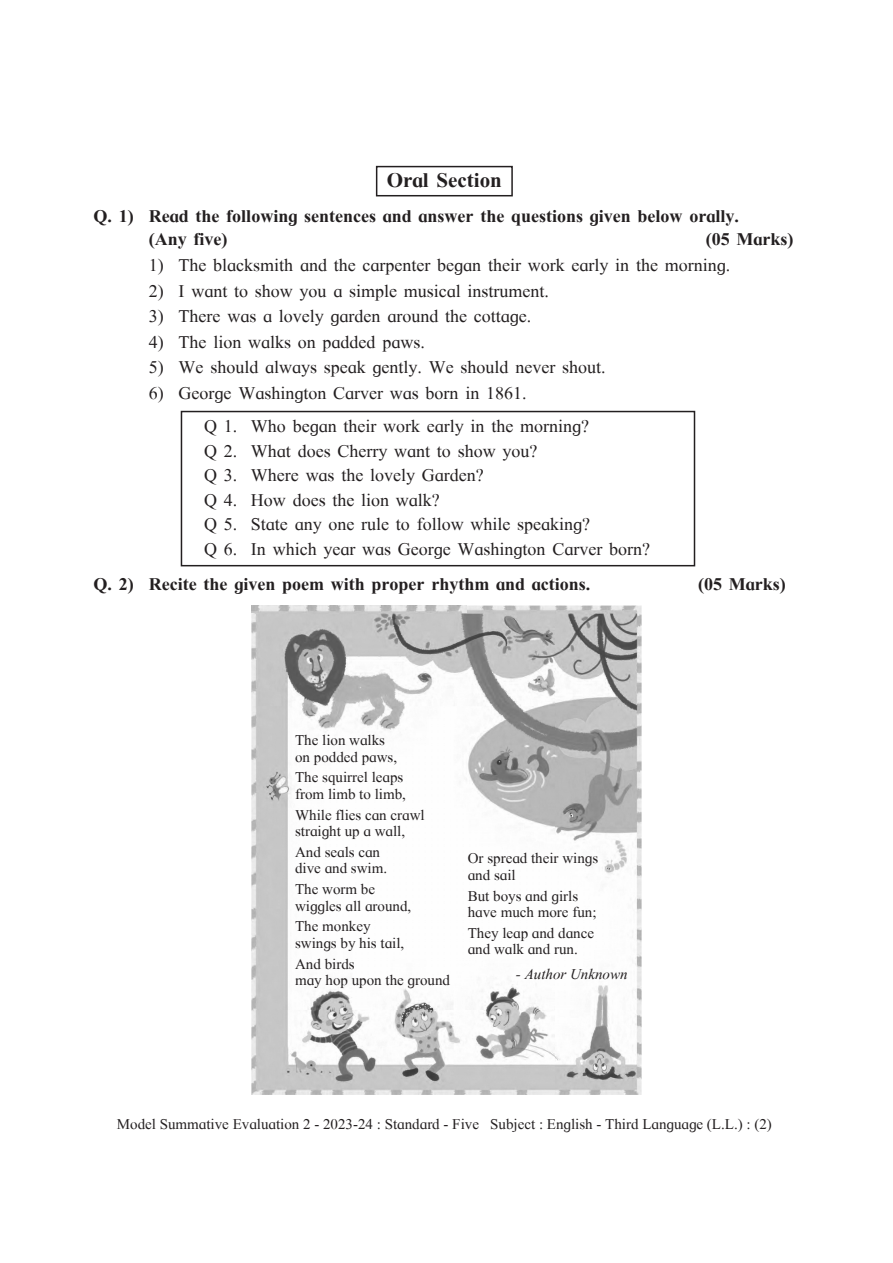
<style>
.page{position:relative;width:893px;height:1263px;background:#fff}
.page>*{position:absolute;margin:0;border:0;box-sizing:border-box;transform-origin:0 0}
.t1{font:700 21px "Times New Roman";color:#231f20}
.t2{font:18px/24.6px "Times New Roman";color:#231f20}
.t3{font:700 18px/22.5px "Times New Roman";color:#231f20}
.t4{font:15px/16.5px "Times New Roman";color:#231f20}
.t5{font:italic 15px "Times New Roman";color:#231f20}
</style>
<div class="page">
<img style="left:251px;top:605px;width:391px;height:490px">
<img style="left:252px;top:605px;width:214px;height:8px">
<div style="left:376px;top:166px;width:137px;height:30px;border:2px solid #231f20"></div>
<div style="left:181px;top:411px;width:514px;height:155px;border:2px solid #231f20"></div>
<p class="t1" style="left:387px;top:168px;width:117px">Oral Section</p>
<p class="t3" style="left:149px;top:205px;width:592px;text-indent:-55px">Q. 1) Read the following sentences and answer the questions given below orally. (Any five)</p>
<p class="t3" style="left:706px;top:227px;width:89px">(05 Marks)</p>
<p class="t2" style="left:149px;top:253px;width:583px">1) The blacksmith and the carpenter began their work early in the morning.</p>
<p class="t2" style="left:149px;top:278px;width:402px">2) I want to show you a simple musical instrument.</p>
<p class="t2" style="left:149px;top:304px;width:384px">3) There was a lovely garden around the cottage.</p>
<p class="t2" style="left:149px;top:329px;width:278px">4) The lion walks on padded paws.</p>
<p class="t2" style="left:149px;top:355px;width:458px">5) We should always speak gently. We should never shout.</p>
<p class="t2" style="left:204px;top:376px;width:386px;line-height:33.2px;text-indent:-55px">6) George Washington Carver was born in 1861.<br>Q 1. Who began their work early in the morning?</p>
<p class="t2" style="left:204px;top:438px;width:447px">Q 2. What does Cherry want to show you?<br>Q 3. Where was the lovely Garden?<br>Q 4. How does the lion walk?<br>Q 5. State any one rule to follow while speaking?<br>Q 6. In which year was George Washington Carver born?</p>
<p class="t3" style="left:94px;top:573px;width:498px">Q. 2) Recite the given poem with proper rhythm and actions.</p>
<p class="t3" style="left:698px;top:573px;width:89px">(05 Marks)</p>
<p class="t4" style="left:295px;top:732px;width:104px">The lion walks on podded paws,</p>
<p class="t4" style="left:295px;top:769px;width:112px">The squirrel leaps from limb to limb,</p>
<p class="t4" style="left:295px;top:806px;width:131px">While flies can crawl straight up a wall,</p>
<p class="t4" style="left:295px;top:844px;width:94px">And seals can dive and swim.</p>
<p class="t4" style="left:295px;top:881px;width:118px">The worm be wiggles all around,</p>
<p class="t4" style="left:295px;top:918px;width:111px">The monkey swings by his tail,</p>
<p class="t4" style="left:295px;top:955px;width:156px">And birds<br>may hop upon the ground</p>
<p class="t4" style="left:468px;top:850px;width:132px">Or spread their wings and sail</p>
<p class="t4" style="left:468px;top:887px;width:130px">But boys and girls have much more fun;</p>
<p class="t4" style="left:468px;top:925px;width:128px">They leap and dance and walk and run.</p>
<p class="t5" style="left:516px;top:966px;width:113px">- Author Unknown</p>
<p class="t4" style="left:117px;top:1115px;width:656px">Model Summative Evaluation 2 - 2023-24 : Standard - Five Subject : English - Third Language (L.L.) : (2)</p>
</div>
